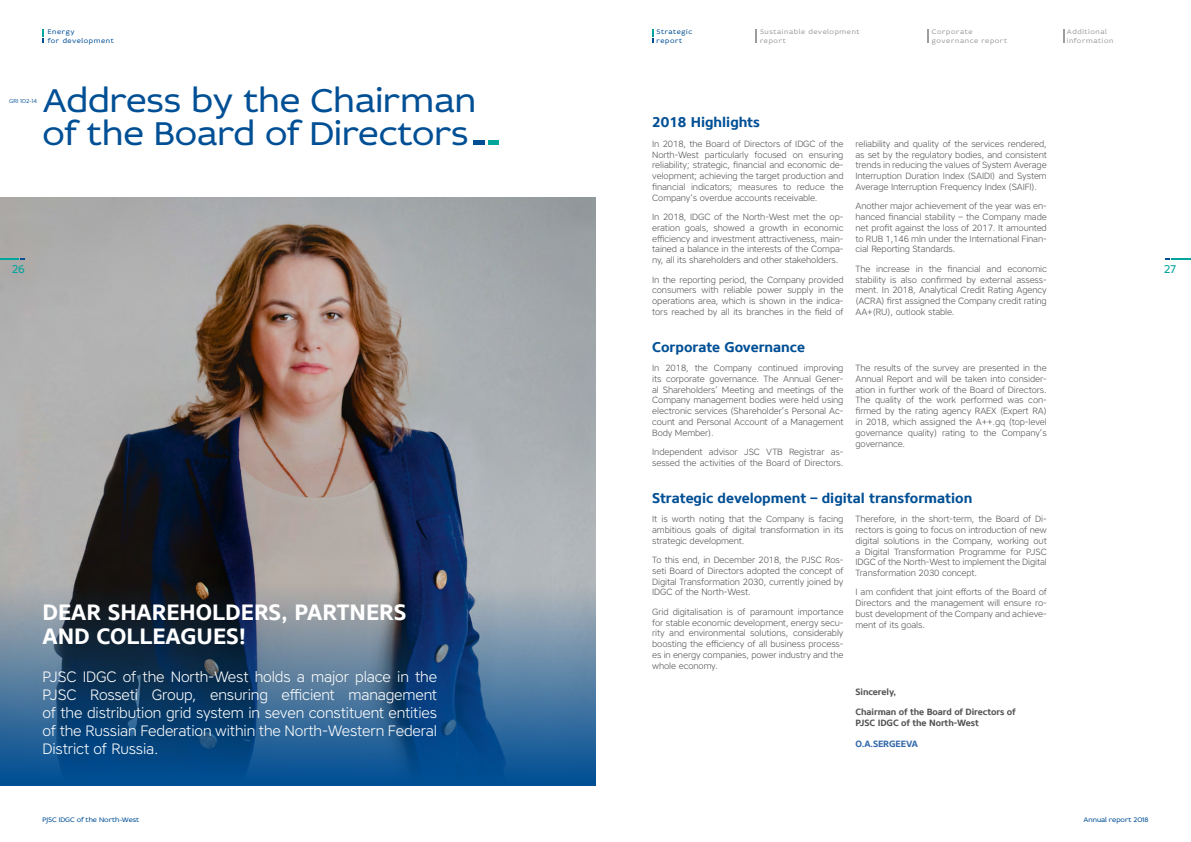
<style>
.page{position:relative;width:1191px;height:842px;background:#fff}
.page>*{position:absolute;margin:0;border:0;box-sizing:border-box;transform-origin:0 0}
.t1{font:35px/33px "Idealist Sans";letter-spacing:-.005em;color:#004f95}
.t2{font:700 22px/24px "Core Sans N65";color:#fff}
.t3{font:300 15px/18px "Core Sans A35";letter-spacing:-.01em;color:#fff;text-align:justify}
.t4{font:700 14px "Core Sans N65";color:#004f95}
.t5{font:12px "Idealist Sans";color:#00a59b}
.t6{font:300 9px/10.8px "Core Sans A35";letter-spacing:-.01em;color:#565656;text-align:justify}
.t7{font:700 9px/19.3px "Core Sans N65";letter-spacing:-.01em;color:#565656}
.t8{font:700 9px "Core Sans N65";letter-spacing:-.01em;color:#3469aa}
.t9{font:7px/8.4px "Idealist Sans";letter-spacing:.09em;color:#9c9d9d}
.t10{font:7px "Idealist Sans";color:#004f95}
.t11{font:7px/8.4px "Idealist Sans";letter-spacing:.09em;color:#004f95}
.t12{font:300 6px "Idealist Sans";color:#004f95}
</style>
<div class="page">
<img style="left:0;top:197px;width:595px;height:379px">
<svg style="left:0;top:576px;width:595px;height:209px;background:#355c82"></svg>
<div style="left:488px;top:140px;width:11px;height:5px;background:#00a59b"></div>
<div style="left:473px;top:140px;width:11px;height:5px;background:#004f95"></div>
<svg style="left:43px;top:29px;width:1px;height:14px"></svg>
<svg style="left:0;top:258px;width:25px;height:2px"></svg>
<hr style="left:1170px;top:258px;width:21px;height:2px;background:#00a59b">
<svg style="left:1063px;top:29px;width:1px;height:14px"></svg>
<svg style="left:652px;top:29px;width:2px;height:14px"></svg>
<svg style="left:755px;top:29px;width:1px;height:14px"></svg>
<svg style="left:927px;top:29px;width:2px;height:14px"></svg>
<p class="t11" style="left:48px;top:27px;width:67px">Energy<br>for development</p>
<p class="t11" style="left:656px;top:27px;width:37px">Strategic report</p>
<p class="t9" style="left:1067px;top:27px;width:48px">Additional information</p>
<p class="t9" style="left:760px;top:27px;width:101px">Sustainable development report</p>
<p class="t9" style="left:932px;top:27px;width:77px">Corporate governance report</p>
<h1 class="t1" style="left:43px;top:82px;width:435px">Address by the Chairman of the Board of Directors</h1>
<p class="t12" style="left:9px;top:97px;width:29px">GRI 102-14</p>
<h3 class="t4" style="left:652px;top:113px;width:109px">2018 Highlights</h3>
<p class="t6" style="left:652px;top:138px;width:193px">In 2018, the Board of Directors of IDGC of the North-West particularly focused on ensuring reliability; strategic, financial and economic de&shy;velopment; achieving the target production and financial indicators; measures to reduce the Company’s overdue accounts receivable.</p>
<p class="t6" style="left:652px;top:211px;width:193px">In 2018, IDGC of the North-West met the op&shy;eration goals, showed a growth in economic efficiency and investment attractiveness, main&shy;tained a balance in the interests of the Compa&shy;ny, all its shareholders and other stakeholders.</p>
<p class="t6" style="left:652px;top:274px;width:193px">In the reporting period, the Company provided consumers with reliable power supply in the operations area, which is shown in the indica&shy;tors reached by all its branches in the field of</p>
<p class="t6" style="left:855px;top:138px;width:193px">reliability and quality of the services rendered, as set by the regulatory bodies, and consistent trends in reducing the values of System Average Interruption Duration Index (SAIDI) and System Average Interruption Frequency Index (SAIFI).</p>
<p class="t6" style="left:855px;top:200px;width:193px">Another major achievement of the year was en&shy;hanced financial stability – the Company made net profit against the loss of 2017. It amounted to RUB 1,146 mln under the International Finan&shy;cial Reporting Standards.</p>
<p class="t6" style="left:855px;top:263px;width:193px">The increase in the financial and economic stability is also confirmed by external assess&shy;ment. In 2018, Analytical Credit Rating Agency (ACRA) first assigned the Company credit rating АА+(RU), outlook stable.</p>
<h3 class="t5" style="left:12px;top:261px;width:15px">26</h3>
<h3 class="t5" style="left:1163px;top:261px;width:14px">27</h3>
<h2 class="t2" style="left:43px;top:600px;width:365px">DEAR SHAREHOLDERS, PARTNERS<br>AND COLLEAGUES!</h2>
<p class="t3" style="left:43px;top:667px;width:396px">PJSC IDGC of the North-West holds a major place in the PJSC Rosseti Group, ensuring efficient management of the distribution grid system in seven constituent entities of the Russian Federation within the North-Western Federal District of Russia.</p>
<h3 class="t4" style="left:652px;top:338px;width:154px">Corporate Governance</h3>
<p class="t6" style="left:652px;top:362px;width:193px">In 2018, the Company continued improving its corporate governance. The Annual Gener&shy;al Shareholders’ Meeting and meetings of the Company management bodies were held using electronic services (Shareholder’s Personal Ac&shy;count and Personal Account of a Management Body Member).</p>
<p class="t6" style="left:652px;top:446px;width:193px">Independent advisor JSC VTB Registrar as&shy;sessed the activities of the Board of Directors.</p>
<p class="t6" style="left:855px;top:362px;width:193px">The results of the survey are presented in the Annual Report and will be taken into consider&shy;ation in further work of the Board of Directors.<br>The quality of the work performed was con&shy;firmed by the rating agency RAEX (Expert RA) in 2018, which assigned the A++.gq (top-level governance quality) rating to the Company’s governance.</p>
<h3 class="t4" style="left:652px;top:489px;width:322px">Strategic development – digital transformation</h3>
<p class="t6" style="left:652px;top:513px;width:193px">It is worth noting that the Company is facing ambitious goals of digital transformation in its strategic development.</p>
<p class="t6" style="left:652px;top:554px;width:193px">To this end, in December 2018, the PJSC Ros&shy;seti Board of Directors adopted the concept of Digital Transformation 2030, currently joined by IDGC of the North-West.</p>
<p class="t6" style="left:652px;top:606px;width:193px">Grid digitalisation is of paramount importance for stable economic development, energy secu&shy;rity and environmental solutions, considerably boosting the efficiency of all business process&shy;es in energy companies, power industry and the whole economy.</p>
<p class="t6" style="left:855px;top:513px;width:193px">Therefore, in the short-term, the Board of Di&shy;rectors is going to focus on introduction of new digital solutions in the Company, working out a Digital Transformation Programme for PJSC IDGC of the North-West to implement the Digital Transformation 2030 concept.</p>
<p class="t6" style="left:855px;top:587px;width:193px">I am confident that joint efforts of the Board of Directors and the management will ensure ro&shy;bust development of the Company and achieve&shy;ment of its goals.</p>
<p class="t7" style="left:855px;top:683px;width:162px">Sincerely,<br>Chairman of the Board of Directors of</p>
<p class="t7" style="left:855px;top:713px;width:125px">PJSC IDGC of the North-West</p>
<p class="t8" style="left:855px;top:738px;width:64px">O.A.SERGEEVA</p>
<p class="t10" style="left:43px;top:815px;width:98px">PJSC IDGC of the North-West</p>
<p class="t10" style="left:1083px;top:815px;width:66px">Annual report 2018</p>
</div>
